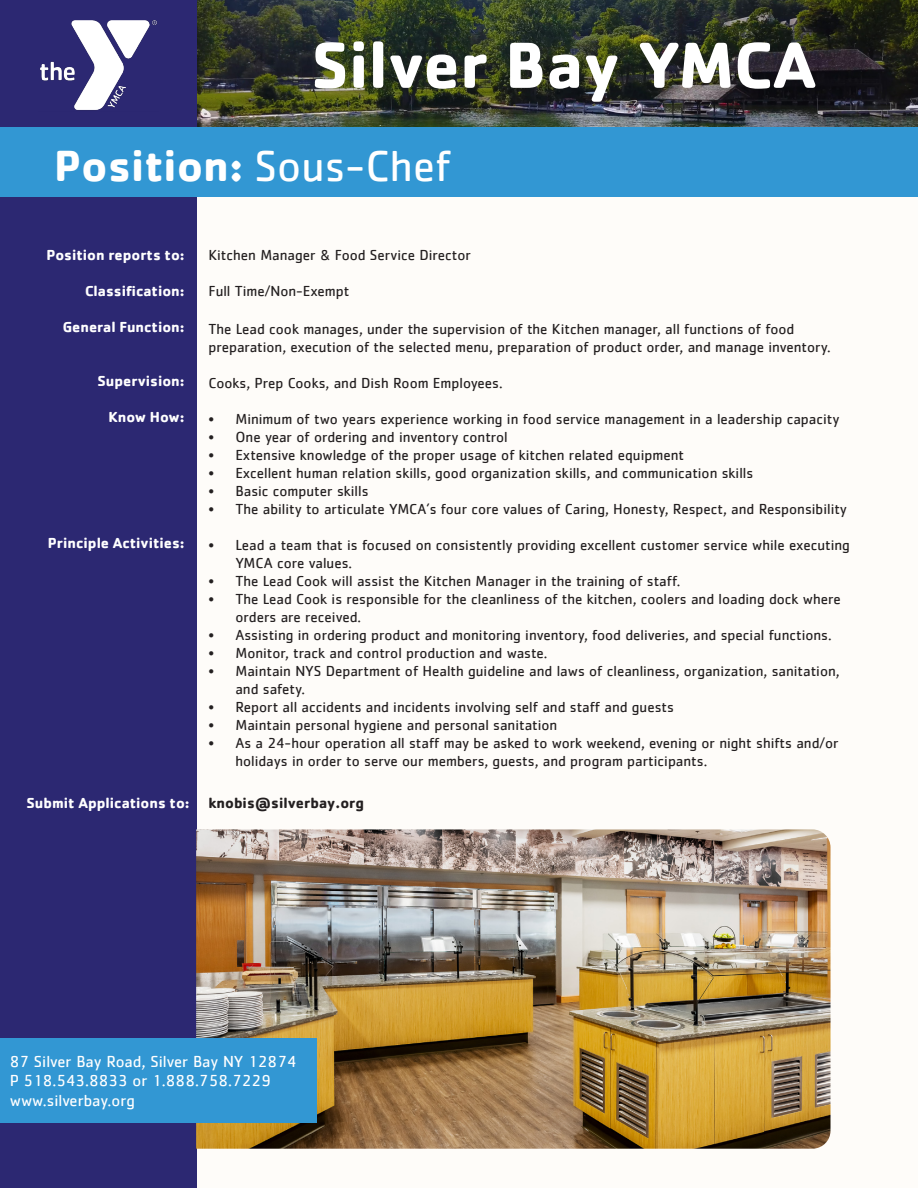
<style>
.page{position:relative;width:918px;height:1188px;background:#fff}
.page>*{position:absolute;margin:0;border:0;box-sizing:border-box;transform-origin:0 0}
.t1{font:700 67.5px "Cachet";color:#fff}
.t2{font:700 45px "Cachet";color:#fff}
.t3{font:16.5px "Cachet";color:#fff}
.t4{font:15px/18px "Cachet";color:#231f20}
.t5{font:700 15px "Cachet";color:#fff}
.t6{font:700 15px "Cachet Std";color:#231f20}
.s1{font-family:"Cachet Std";font-weight:400}
</style>
<div class="page">
<img style="left:196px;top:0;width:722px;height:127px">
<div style="left:0;top:0;width:196px;height:1188px;background:#2c2872"></div>
<div style="left:0;top:127px;width:918px;height:70px;background:#3297d3"></div>
<img style="left:196px;top:829px;width:635px;height:320px">
<div style="left:0;top:1038px;width:316px;height:85px;background:#3297d3"></div>
<img style="left:40px;top:20px;width:117px;height:90px">
<p class="t1" style="left:311px;top:21px;width:507px">Silver Bay YMCA</p>
<p class="t2" style="left:54px;top:137px;width:398px">Position: <span class="s1">Sous-Chef</span></p>
<p class="t5" style="left:47px;top:246px;width:140px">Position reports to:</p>
<p class="t5" style="left:85px;top:282px;width:101px">Classification:</p>
<p class="t5" style="left:63px;top:318px;width:123px">General Function:</p>
<p class="t5" style="left:98px;top:372px;width:89px">Supervision:</p>
<p class="t5" style="left:109px;top:408px;width:78px">Know How:</p>
<p class="t5" style="left:48px;top:534px;width:138px">Principle Activities:</p>
<p class="t5" style="left:26px;top:794px;width:165px">Submit Applications to:</p>
<p class="t4" style="left:208px;top:246px;width:264px">Kitchen Manager &amp; Food Service Director</p>
<p class="t4" style="left:208px;top:282px;width:142px">Full Time/Non-Exempt</p>
<p class="t4" style="left:208px;top:320px;width:624px">The Lead cook manages, under the supervision of the Kitchen manager, all functions of food preparation, execution of the selected menu, preparation of product order, and manage inventory.</p>
<p class="t4" style="left:208px;top:374px;width:296px">Cooks, Prep Cooks, and Dish Room Employees.</p>
<p class="t4" style="left:208px;top:410px;width:633px">• Minimum of two years experience working in food service management in a leadership capacity</p>
<p class="t4" style="left:208px;top:428px;width:301px">• One year of ordering and inventory control</p>
<p class="t4" style="left:208px;top:446px;width:477px">• Extensive knowledge of the proper usage of kitchen related equipment</p>
<p class="t4" style="left:208px;top:464px;width:546px">• Excellent human relation skills, good organization skills, and communication skills</p>
<p class="t4" style="left:208px;top:482px;width:162px">• Basic computer skills</p>
<p class="t4" style="left:208px;top:500px;width:640px">• The ability to articulate YMCA’s four core values of Caring, Honesty, Respect, and Responsibility</p>
<p class="t4" style="left:235px;top:536px;width:616px;text-indent:-27px">• Lead a team that is focused on consistently providing excellent customer service while executing<br>YMCA core values.</p>
<p class="t4" style="left:208px;top:572px;width:473px">• The Lead Cook will assist the Kitchen Manager in the training of staff.</p>
<p class="t4" style="left:235px;top:590px;width:607px;text-indent:-27px">• The Lead Cook is responsible for the cleanliness of the kitchen, coolers and loading dock where orders are received.</p>
<p class="t4" style="left:208px;top:626px;width:625px">• Assisting in ordering product and monitoring inventory, food deliveries, and special functions.</p>
<p class="t4" style="left:208px;top:644px;width:341px">• Monitor, track and control production and waste.</p>
<p class="t4" style="left:235px;top:662px;width:606px;text-indent:-27px">• Maintain NYS Department of Health guideline and laws of cleanliness, organization, sanitation, and safety.</p>
<p class="t4" style="left:208px;top:698px;width:467px">• Report all accidents and incidents involving self and staff and guests</p>
<p class="t4" style="left:208px;top:716px;width:350px">• Maintain personal hygiene and personal sanitation</p>
<p class="t4" style="left:235px;top:734px;width:605px;text-indent:-27px">• As a 24-hour operation all staff may be asked to work weekend, evening or night shifts and/or holidays in order to serve our members, guests, and program participants.</p>
<p class="t6" style="left:208px;top:793px;width:157px">knobis@silverbay.org</p>
<p class="t3" style="left:10px;top:1051px;width:288px">87 Silver Bay Road, Silver Bay NY 12874</p>
<p class="t3" style="left:10px;top:1071px;width:263px">P 518.543.8833 or 1.888.758.7229</p>
<p class="t3" style="left:10px;top:1091px;width:127px">www.silverbay.org</p>
</div>
